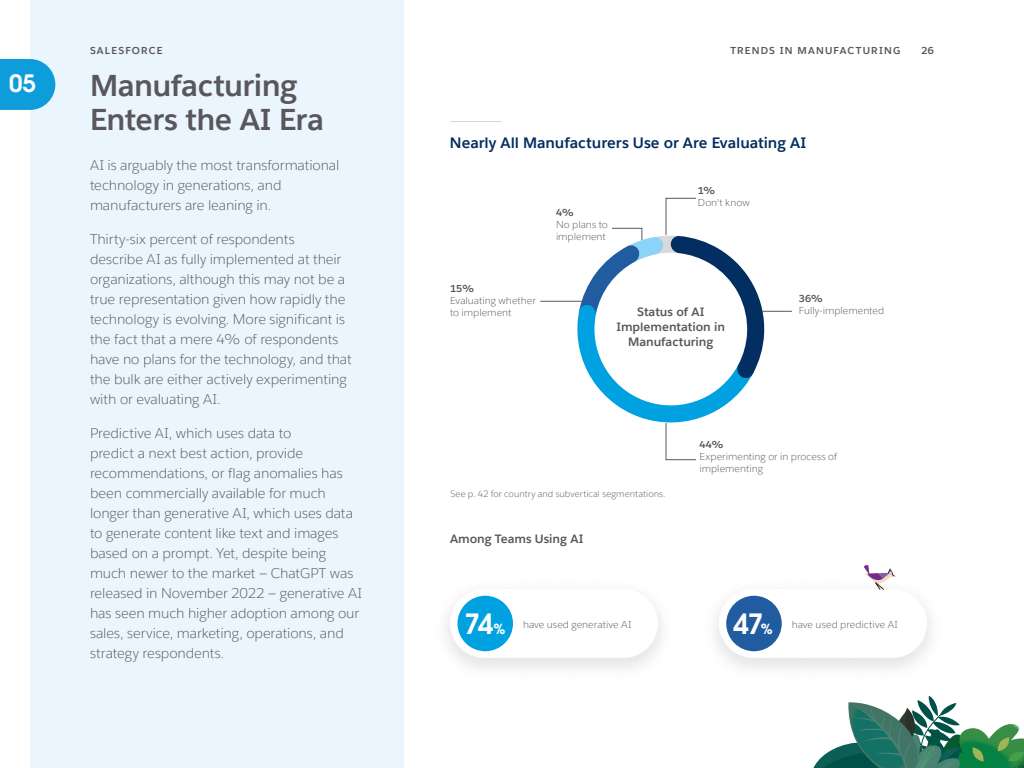
<style>
.page{position:relative;width:1024px;height:768px;background:#fff}
.page>*{position:absolute;margin:0;border:0;box-sizing:border-box;transform-origin:0 0}
.t1{font:700 30px/34px "Salesforce Sans";letter-spacing:-.02em;color:#59575c}
.t2{font:28px "Avant Garde For Salesforce Dm";color:#fff}
.t3{font:24px "Avant Garde For Salesforce Dm";color:#fff}
.t4{font:700 15px "Salesforce Sans";letter-spacing:-.005em;color:#032d60}
.t5{font:300 14px/20px "Salesforce Sans";letter-spacing:-.01em;color:#59575c}
.t6{font:700 12px/15px "Salesforce Sans";color:#59575c;text-align:center}
.t7{font:300 10px/12px "Salesforce Sans";color:#59575c}
.t8{font:700 10px "Salesforce Sans";letter-spacing:.12em;color:#59575c}
.t9{font:300 9px "Salesforce Sans";letter-spacing:.005em;color:#59575c}
.s1{font-family:"Avant Garde For Salesforce Dm";font-weight:400;font-size:28px;color:#fff}
.s2{font-family:"Avant Garde For Salesforce Dm";font-weight:400;font-size:14px;color:#fff}
.s3{font-size:14px}
</style>
<div class="page">
<div style="left:30px;top:0;width:374px;height:768px;background:#eaf5fe"></div>
<svg style="left:813px;top:696px;width:211px;height:72px"></svg>
<hr style="left:540px;top:301px;width:43px;height:1px;background:#59575c">
<hr style="left:450px;top:121px;width:52px;height:1px;background:#7a787d">
<svg style="left:0;top:59px;width:55px;height:51px;background:#22a5dd"></svg>
<hr style="left:762px;top:311px;width:30px;height:1px;background:#59575c">
<svg style="left:575px;top:198px;width:190px;height:262px"></svg>
<img style="left:446px;top:595px;width:216px;height:74px">
<img style="left:715px;top:595px;width:216px;height:74px">
<div style="left:458px;top:596px;width:55px;height:55px;background:#00a1e0;border-radius:50%"></div>
<div style="left:726px;top:596px;width:56px;height:55px;background:#215ca0;border-radius:50%"></div>
<svg style="left:864px;top:565px;width:32px;height:25px"></svg>
<h3 class="t3" style="left:9px;top:68px;width:28px">05</h3>
<p class="t8" style="left:90px;top:44px;width:74px">SALESFORCE</p>
<p class="t8" style="left:730px;top:44px;width:172px">TRENDS IN MANUFACTURING</p>
<p class="t8" style="left:922px;top:44px;width:14px">26</p>
<h1 class="t1" style="left:90px;top:68px;width:236px">Manufacturing<br>Enters the AI Era</h1>
<p class="t5" style="left:90px;top:155px;width:251px">AI is arguably the most transformational technology in generations, and manufacturers are leaning in.</p>
<p class="t5" style="left:90px;top:229px;width:263px">Thirty-six percent of respondents<br>describe AI as fully implemented at their organizations, although this may not be a true representation given how rapidly the technology is evolving. More significant is the fact that a mere 4% of respondents have no plans for the technology, and that the bulk are either actively experimenting with or evaluating AI.</p>
<p class="t5" style="left:90px;top:423px;width:274px">Predictive AI, which uses data to<br>predict a next best action, provide recommendations, or flag anomalies has been commercially available for much longer than generative AI, which uses data to generate content like text and images based on a prompt. Yet, despite being much newer to the market — ChatGPT was released in November 2022 — generative AI has seen much higher adoption among our sales, service, marketing, operations, and strategy respondents.</p>
<p class="t4" style="left:450px;top:133px;width:358px">Nearly All Manufacturers Use or Are Evaluating AI</p>
<p class="t8" style="left:450px;top:282px;width:26px">15%</p>
<p class="t7" style="left:450px;top:294px;width:87px">Evaluating whether to implement</p>
<p class="t8" style="left:556px;top:207px;width:19px">4%</p>
<p class="t7" style="left:556px;top:219px;width:53px">No plans to implement</p>
<p class="t8" style="left:698px;top:184px;width:19px">1%</p>
<p class="t7" style="left:698px;top:197px;width:53px">Don't know</p>
<p class="t6" style="left:617px;top:305px;width:110px">Status of AI<br>Implementation in<br>Manufacturing</p>
<p class="t8" style="left:799px;top:292px;width:26px">36%</p>
<p class="t7" style="left:799px;top:304px;width:87px">Fully-implemented</p>
<p class="t8" style="left:700px;top:438px;width:26px">44%</p>
<p class="t7" style="left:700px;top:451px;width:139px">Experimenting or in process of implementing</p>
<p class="t9" style="left:451px;top:488px;width:216px">See p. 42 for country and subvertical segmentations.</p>
<p class="t6" style="left:450px;top:531px;width:135px">Among Teams Using AI</p>
<p class="t7" style="left:464px;top:619px;width:168px"><span class="s1">74</span><span class="s2">%</span> have used generative AI</p>
<h2 class="t2" style="left:733px;top:606px;width:41px">47<span class="s3">%</span></h2>
<p class="t7" style="left:792px;top:619px;width:108px">have used predictive AI</p>
</div>
